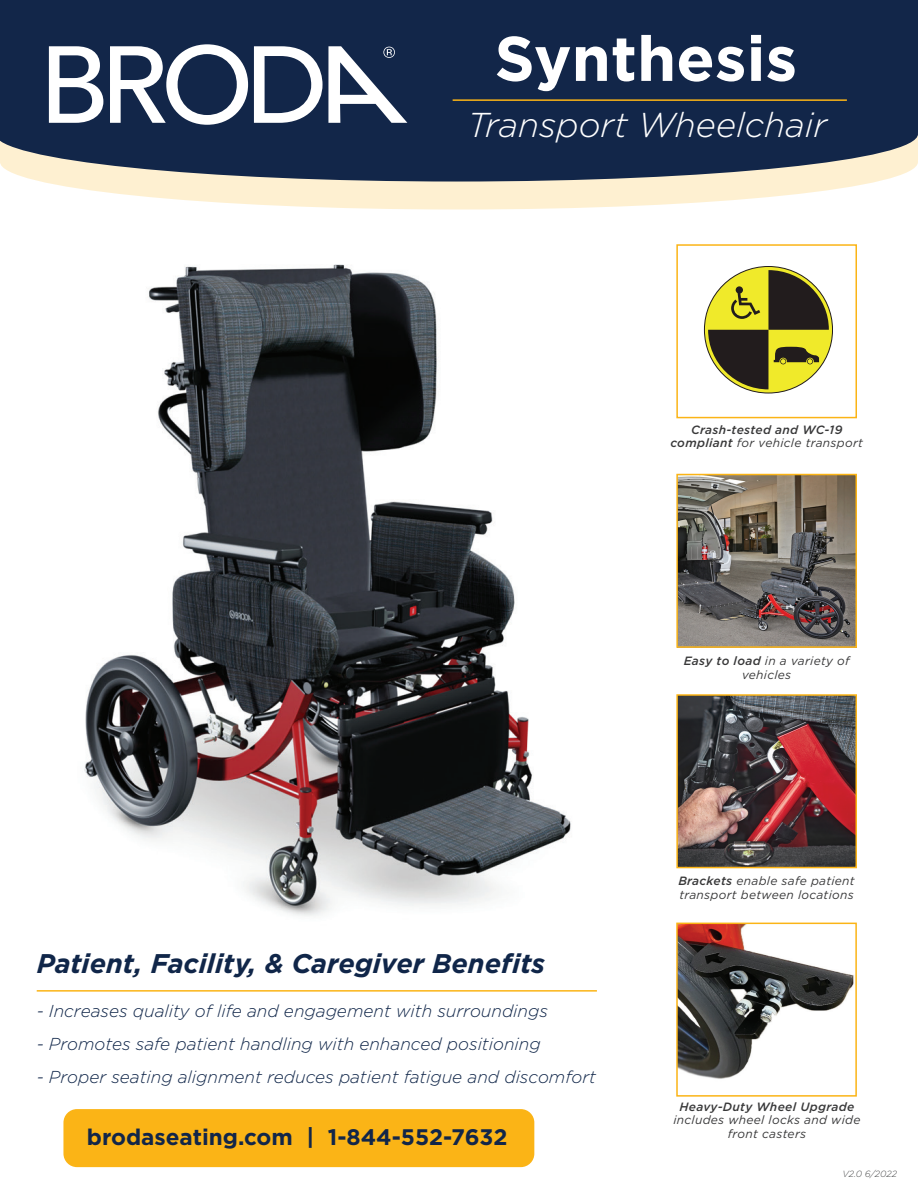
<style>
.page{position:relative;width:918px;height:1188px;background:#fff}
.page>*{position:absolute;margin:0;border:0;box-sizing:border-box;transform-origin:0 0}
.t1{font:700 63px "Gotham";color:#fff}
.t2{font:italic 300 34.5px "Gotham";color:#fff}
.t3{font:italic 700 27px "Gotham";color:#102649}
.t4{font:700 22.5px "Gotham";color:#122649}
.t5{font:italic 300 17.25px "Gotham";color:#102649}
.t6{font:italic 12px/13.5px "Gotham";letter-spacing:.025em;color:#383839;text-align:center}
.t7{font:italic 500 12px/13.5px "Gotham";letter-spacing:.025em;color:#383839;text-align:center}
.t8{font:italic 300 9px "Gotham";color:#4b4c4d}
.s1{font-weight:400}
.s2{font-weight:500}
</style>
<div class="page">
<img style="left:84px;top:264px;width:487px;height:652px">
<img style="left:679px;top:697px;width:175px;height:168px">
<div style="left:676px;top:694px;width:181px;height:174px;border:2px solid #fbb416"></div>
<svg style="left:708px;top:270px;width:121px;height:119px;background:#928d41"></svg>
<div style="left:676px;top:244px;width:181px;height:174px;border:2px solid #fbb416"></div>
<img style="left:679px;top:477px;width:175px;height:168px">
<div style="left:676px;top:474px;width:181px;height:174px;border:2px solid #fbb416"></div>
<img style="left:679px;top:926px;width:175px;height:153px">
<div style="left:676px;top:923px;width:181px;height:174px;border:2px solid #fbb416"></div>
<svg style="left:44px;top:182px;width:830px;height:28px;fill:#fef0d1"></svg>
<svg style="left:0;top:0;width:918px;height:182px;background:#223452"></svg>
<svg style="left:49px;top:46px;width:54px;height:77px"></svg>
<svg style="left:110px;top:44px;width:138px;height:81px"></svg>
<svg style="left:254px;top:46px;width:153px;height:77px"></svg>
<hr style="left:453px;top:99px;width:394px;height:2px;background:#fbb416">
<hr style="left:37px;top:990px;width:560px;height:2px;background:#fbb416">
<div style="left:63px;top:1109px;width:471px;height:58px;background:#fbb416;border-radius:14px"></div>
<h1 class="t1" style="left:494px;top:17px;width:304px">Synthesis</h1>
<h2 class="t2" style="left:467px;top:103px;width:361px">Transport Wheelchair</h2>
<p class="t7" style="left:670px;top:423px;width:194px">Crash-tested and WC-19 compliant <span class="s1">for vehicle transport</span></p>
<p class="t6" style="left:684px;top:654px;width:167px"><span class="s2">Easy to load</span> in a variety of vehicles</p>
<h3 class="t3" style="left:37px;top:945px;width:510px">Patient, Facility, &amp; Caregiver Benefits</h3>
<p class="t5" style="left:37px;top:1000px;width:513px">- Increases quality of life and engagement with surroundings</p>
<p class="t5" style="left:37px;top:1033px;width:506px">- Promotes safe patient handling with enhanced positioning</p>
<p class="t5" style="left:37px;top:1066px;width:561px">- Proper seating alignment reduces patient fatigue and discomfort</p>
<h3 class="t4" style="left:87px;top:1122px;width:422px">brodaseating.com | 1-844-552-7632</h3>
<p class="t6" style="left:678px;top:874px;width:178px;text-align:left"><span class="s2">Brackets</span> enable safe patient transport between locations</p>
<p class="t7" style="left:680px;top:1100px;width:176px">Heavy-Duty Wheel Upgrade</p>
<p class="t6" style="left:673px;top:1113px;width:189px">includes wheel locks and wide front casters</p>
<p class="t8" style="left:842px;top:1168px;width:56px">V2.0 6/2022</p>
</div>
